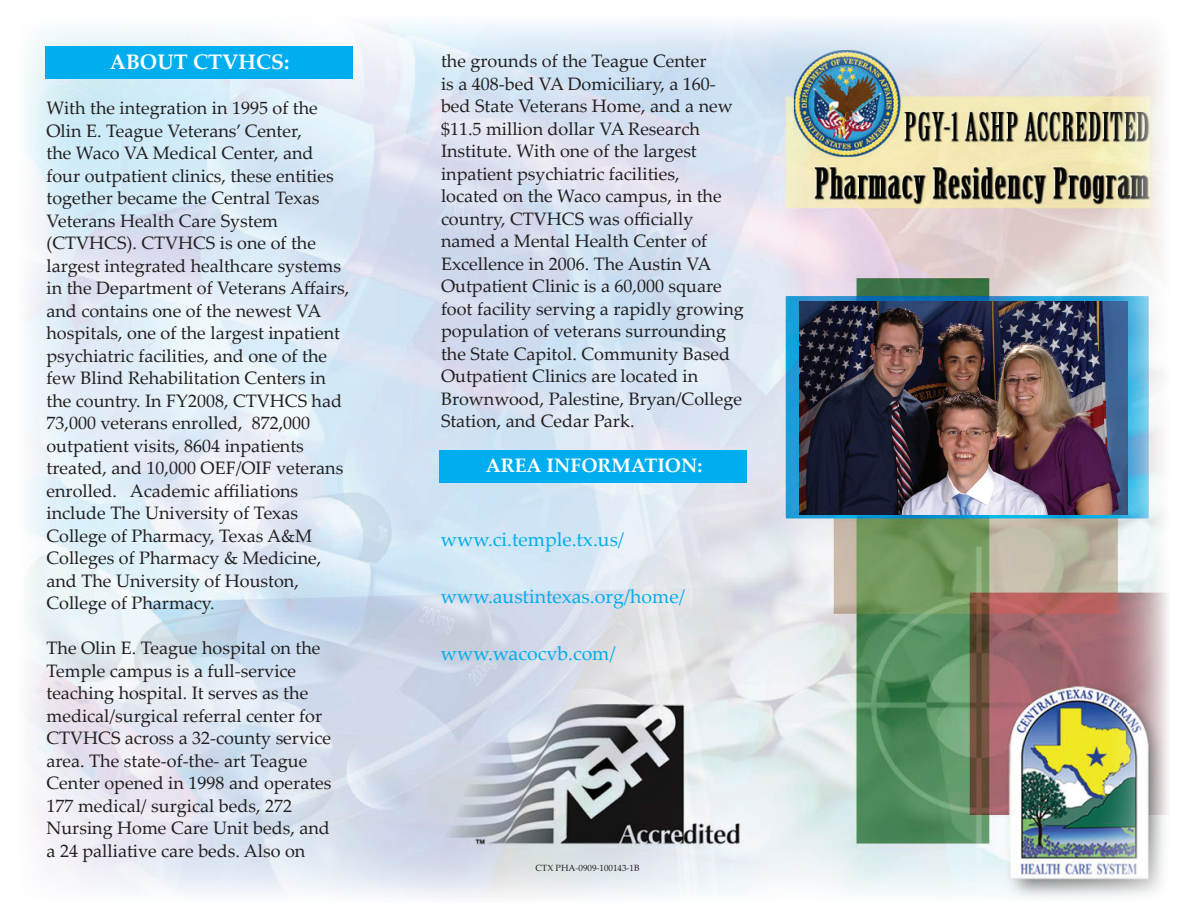
<style>
.page{position:relative;width:1188px;height:918px;background:#fff}
.page>*{position:absolute;margin:0;border:0;box-sizing:border-box;transform-origin:0 0}
.t1{font:700 21px "Palatino Linotype";color:#fff}
.t2{font:19.5px "Palatino Linotype";color:#00aeef}
.t3{font:700 19.5px "Palatino Linotype";color:#fff}
.t4{font:18px/22.5px "Palatino Linotype";color:#231f20}
.t5{font:9px "Palatino Linotype";color:#231f20}
</style>
<div class="page">
<img style="left:24px;top:21px;width:1144px;height:877px">
<div style="left:45px;top:46px;width:308px;height:33px;background:#00aeef"></div>
<div style="left:439px;top:451px;width:308px;height:32px;background:#00aeef"></div>
<img style="left:800px;top:301px;width:327px;height:214px">
<p class="t1" style="left:110px;top:47px;width:181px">ABOUT CTVHCS:</p>
<p class="t4" style="left:46px;top:96px;width:304px">With the integration in 1995 of the Olin E. Teague Veterans’ Center,<br>the Waco VA Medical Center, and four outpatient clinics, these entities together became the Central Texas Veterans Health Care System (CTVHCS). CTVHCS is one of the largest integrated healthcare systems in the Department of Veterans Affairs, and contains one of the newest VA hospitals, one of the largest inpatient psychiatric facilities, and one of the few Blind Rehabilitation Centers in the country. In FY2008, CTVHCS had 73,000 veterans enrolled, 872,000 outpatient visits, 8604 inpatients treated, and 10,000 OEF/OIF veterans enrolled. Academic affiliations include The University of Texas College of Pharmacy, Texas A&amp;M Colleges of Pharmacy &amp; Medicine, and The University of Houston, College of Pharmacy.</p>
<p class="t4" style="left:46px;top:636px;width:287px">The Olin E. Teague hospital on the Temple campus is a full-service teaching hospital. It serves as the medical/surgical referral center for CTVHCS across a 32-county service area. The state-of-the- art Teague Center opened in 1998 and operates 177 medical/ surgical beds, 272<br>Nursing Home Care Unit beds, and a 24 palliative care beds. Also on</p>
<p class="t4" style="left:441px;top:49px;width:304px">the grounds of the Teague Center<br>is a 408-bed VA Domiciliary, a 160- bed State Veterans Home, and a new $11.5 million dollar VA Research Institute. With one of the largest inpatient psychiatric facilities,<br>located on the Waco campus, in the country, CTVHCS was officially named a Mental Health Center of Excellence in 2006. The Austin VA Outpatient Clinic is a 60,000 square foot facility serving a rapidly growing population of veterans surrounding the State Capitol. Community Based Outpatient Clinics are located in Brownwood, Palestine, Bryan/College Station, and Cedar Park.</p>
<p class="t3" style="left:486px;top:452px;width:218px">AREA INFORMATION:</p>
<p class="t2" style="left:441px;top:525px;width:185px">www.ci.temple.tx.us/</p>
<p class="t2" style="left:441px;top:582px;width:245px">www.austintexas.org/home/</p>
<p class="t2" style="left:441px;top:639px;width:176px">www.wacocvb.com/</p>
<p class="t5" style="left:535px;top:862px;width:106px">CTX PHA-0909-100143-1B</p>
</div>
